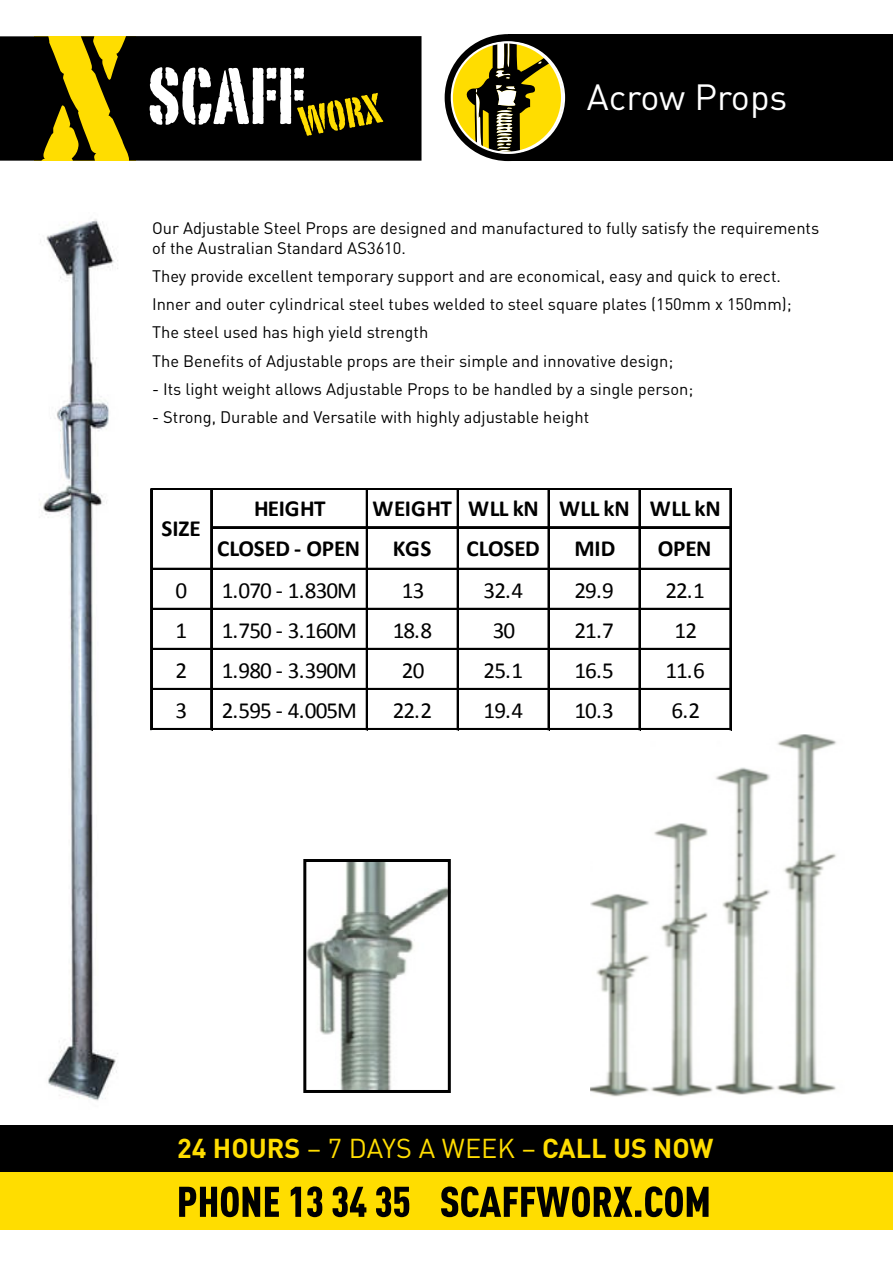
<style>
.page{position:relative;width:893px;height:1263px;background:#fff}
.page>*{position:absolute;margin:0;border:0;box-sizing:border-box;transform-origin:0 0}
.t1{font:36px "DIN Pro";color:#fff}
.t2{font:700 27px "DIN Pro";color:#fd0}
.t3{font:23.1px "Calibri";letter-spacing:-.04em;color:#000}
.t4{font:700 23.1px "Calibri";letter-spacing:-.01em;color:#000}
.t5{font:16.5px/28.3px "DIN Pro";color:#000}
.s1{font-weight:400}
</style>
<div class="page">
<div style="left:1px;top:1125px;width:892px;height:50px;background:#000"></div>
<div style="left:508px;top:34px;width:385px;height:127px;background:#000"></div>
<div style="left:445px;top:34px;width:127px;height:127px;background:#000;border-radius:50%"></div>
<svg style="left:452px;top:42px;width:110px;height:111px"></svg>
<svg style="left:462px;top:42px;width:104px;height:112px"></svg>
<div style="left:451px;top:41px;width:112px;height:113px;border:2px solid #fff;border-radius:50%"></div>
<div style="left:0;top:1172px;width:893px;height:58px;background:#fd0"></div>
<svg style="left:179px;top:1186px;width:529px;height:31px"></svg>
<svg style="left:0;top:36px;width:421px;height:125px;background:#2b2501"></svg>
<svg style="left:150px;top:67px;width:233px;height:69px"></svg>
<img style="left:40px;top:219px;width:78px;height:882px">
<img style="left:307px;top:863px;width:140px;height:226px">
<img style="left:590px;top:735px;width:247px;height:362px">
<div style="left:303px;top:859px;width:148px;height:234px;border:3px solid #000"></div>
<hr style="left:151px;top:488px;width:1px;height:242px;background:#000">
<hr style="left:210px;top:490px;width:2px;height:240px;background:#000">
<hr style="left:366px;top:490px;width:2px;height:240px;background:#000">
<hr style="left:457px;top:490px;width:2px;height:240px;background:#000">
<hr style="left:547px;top:490px;width:2px;height:240px;background:#000">
<hr style="left:548px;top:490px;width:2px;height:240px;background:#000">
<hr style="left:638px;top:490px;width:2px;height:240px;background:#000">
<hr style="left:639px;top:490px;width:2px;height:240px;background:#000">
<hr style="left:729px;top:490px;width:2px;height:240px;background:#000">
<hr style="left:730px;top:490px;width:2px;height:240px;background:#000">
<hr style="left:152px;top:488px;width:580px;height:2px;background:#000">
<hr style="left:212px;top:526px;width:520px;height:2px;background:#000">
<hr style="left:152px;top:568px;width:580px;height:2px;background:#000">
<hr style="left:152px;top:608px;width:580px;height:2px;background:#000">
<hr style="left:152px;top:648px;width:580px;height:1px;background:#000">
<hr style="left:152px;top:649px;width:580px;height:1px;background:#000">
<hr style="left:152px;top:688px;width:580px;height:1px;background:#000">
<hr style="left:152px;top:689px;width:580px;height:1px;background:#000">
<hr style="left:152px;top:728px;width:580px;height:1px;background:#000">
<hr style="left:152px;top:729px;width:580px;height:1px;background:#000">
<h1 class="t1" style="left:587px;top:72px;width:202px">Acrow Props</h1>
<p class="t5" style="left:152px;top:217px;width:669px;line-height:19.8px">Our Adjustable Steel Props are designed and manufactured to fully satisfy the requirements of the Australian Standard AS3610.</p>
<p class="t5" style="left:152px;top:261px;width:641px">They provide excellent temporary support and are economical, easy and quick to erect.<br>Inner and outer cylindrical steel tubes welded to steel square plates (150mm x 150mm); The steel used has high yield strength<br>The Benefits of Adjustable props are their simple and innovative design;</p>
<p class="t5" style="left:152px;top:374px;width:543px">- Its light weight allows Adjustable Props to be handled by a single person;</p>
<p class="t5" style="left:152px;top:402px;width:439px">- Strong, Durable and Versatile with highly adjustable height</p>
<h3 class="t4" style="left:162px;top:514px;width:41px">SIZE</h3>
<h3 class="t4" style="left:254px;top:494px;width:73px">HEIGHT</h3>
<h3 class="t4" style="left:373px;top:494px;width:349px">WEIGHT WLL kN WLL kN WLL kN</h3>
<h3 class="t4" style="left:217px;top:534px;width:145px">CLOSED --‐ OPEN</h3>
<h3 class="t4" style="left:393px;top:534px;width:40px">KGS</h3>
<h3 class="t4" style="left:467px;top:534px;width:75px">CLOSED</h3>
<h3 class="t4" style="left:574px;top:534px;width:42px">MID</h3>
<h3 class="t4" style="left:658px;top:534px;width:55px">OPEN</h3>
<h3 class="t3" style="left:175px;top:575px;width:13px">0</h3>
<h3 class="t3" style="left:222px;top:575px;width:137px">1.070 --‐ 1.830M</h3>
<h3 class="t3" style="left:402px;top:575px;width:24px">13</h3>
<h3 class="t3" style="left:484px;top:575px;width:41px">32.4</h3>
<h3 class="t3" style="left:574px;top:575px;width:41px">29.9</h3>
<h3 class="t3" style="left:665px;top:575px;width:41px">22.1</h3>
<h3 class="t3" style="left:175px;top:615px;width:13px">1</h3>
<h3 class="t3" style="left:222px;top:615px;width:137px">1.750 --‐ 3.160M</h3>
<h3 class="t3" style="left:393px;top:615px;width:41px">18.8</h3>
<h3 class="t3" style="left:493px;top:615px;width:24px">30</h3>
<h3 class="t3" style="left:574px;top:615px;width:41px">21.7</h3>
<h3 class="t3" style="left:675px;top:615px;width:24px">12</h3>
<h3 class="t3" style="left:175px;top:655px;width:13px">2</h3>
<h3 class="t3" style="left:222px;top:655px;width:137px">1.980 --‐ 3.390M</h3>
<h3 class="t3" style="left:402px;top:655px;width:24px">20</h3>
<h3 class="t3" style="left:484px;top:655px;width:41px">25.1</h3>
<h3 class="t3" style="left:574px;top:655px;width:41px">16.5</h3>
<h3 class="t3" style="left:665px;top:655px;width:41px">11.6</h3>
<h3 class="t3" style="left:175px;top:696px;width:13px">3</h3>
<h3 class="t3" style="left:222px;top:696px;width:137px">2.595 --‐ 4.005M</h3>
<h3 class="t3" style="left:393px;top:696px;width:41px">22.2</h3>
<h3 class="t3" style="left:484px;top:696px;width:41px">19.4</h3>
<h3 class="t3" style="left:574px;top:696px;width:41px">10.3</h3>
<h3 class="t3" style="left:672px;top:696px;width:30px">6.2</h3>
<h2 class="t2" style="left:177px;top:1130px;width:538px">24 HOURS <span class="s1">– 7 DAYS A WEEK –</span> CALL US NOW</h2>
</div>
